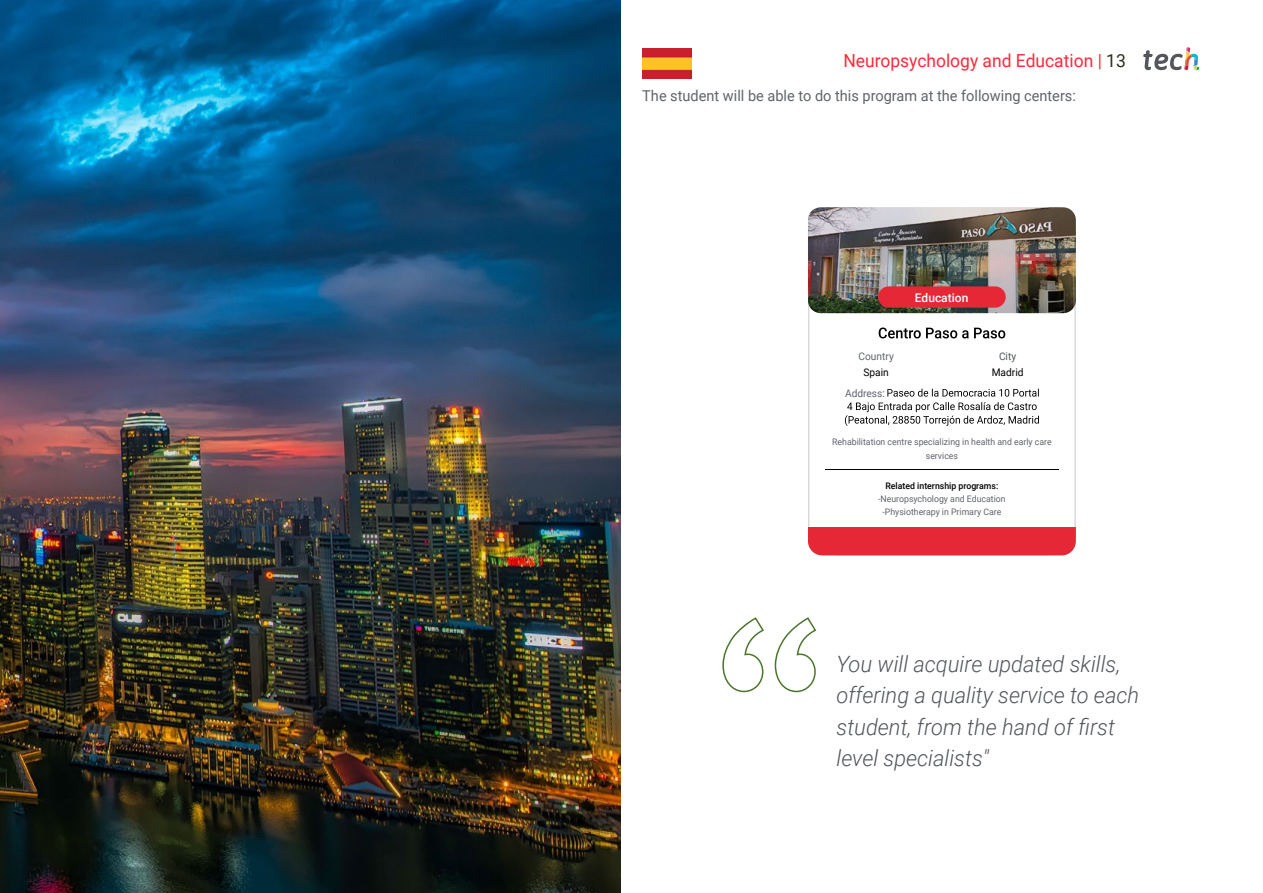
<style>
.page{position:relative;width:1263px;height:893px;background:#fff}
.page>*{position:absolute;margin:0;border:0;box-sizing:border-box;transform-origin:0 0}
.t1{font:italic 300 22.5px/31.5px "Roboto";color:#52555b}
.t2{font:18px "Roboto";color:#ff293a}
.t3{font:15px "Roboto";color:#61646a}
.t4{font:500 12px "Roboto";color:#fff}
.t5{font:10.5px "Roboto";color:#61646a}
.t6{font:10.5px "Roboto";color:#000}
.t7{font:10.5px "Roboto";color:#52555b}
.t8{font:9px/13.5px "Roboto";color:#61646a;text-align:center}
.t9{font:500 9px "Roboto";color:#000}
.s1{color:#312e20}
</style>
<div class="page">
<img style="left:642px;top:49px;width:49px;height:30px">
<img style="left:0;top:0;width:621px;height:893px">
<svg style="left:808px;top:313px;width:268px;height:243px"></svg>
<img style="left:808px;top:207px;width:268px;height:106px">
<div style="left:878px;top:286px;width:128px;height:22px;background:#e62735;border-radius:11px"></div>
<div style="left:808px;top:527px;width:268px;height:28px;background:#e62735"></div>
<hr style="left:825px;top:470px;width:234px;height:1px;background:#000">
<svg style="left:845px;top:389px;width:194px;height:37px"></svg>
<svg style="left:879px;top:327px;width:126px;height:11px"></svg>
<svg style="left:722px;top:617px;width:95px;height:76px"></svg>
<svg style="left:1143px;top:47px;width:56px;height:24px"></svg>
<h2 class="t2" style="left:843px;top:48px;width:284px">Neuropsychology and Education | <span class="s1">13</span></h2>
<h3 class="t3" style="left:642px;top:86px;width:435px">The student will be able to do this program at the following centers:</h3>
<p class="t5" style="left:858px;top:349px;width:37px">Country</p>
<p class="t6" style="left:863px;top:365px;width:27px">Spain</p>
<p class="t5" style="left:845px;top:385px;width:41px">Address:</p>
<h3 class="t4" style="left:915px;top:289px;width:55px">Education</h3>
<p class="t7" style="left:999px;top:349px;width:19px">City</p>
<p class="t6" style="left:992px;top:365px;width:33px">Madrid</p>
<p class="t8" style="left:832px;top:435px;width:221px">Rehabilitation centre specializing in health and early care services</p>
<p class="t9" style="left:885px;top:479px;width:114px">Related internship programs:</p>
<p class="t8" style="left:878px;top:492px;width:129px">-Neuropsychology and Education -Physiotherapy in Primary Care</p>
<h1 class="t1" style="left:836px;top:647px;width:304px">You will acquire updated skills, offering a quality service to each student, from the hand of first level specialists"</h1>
</div>
